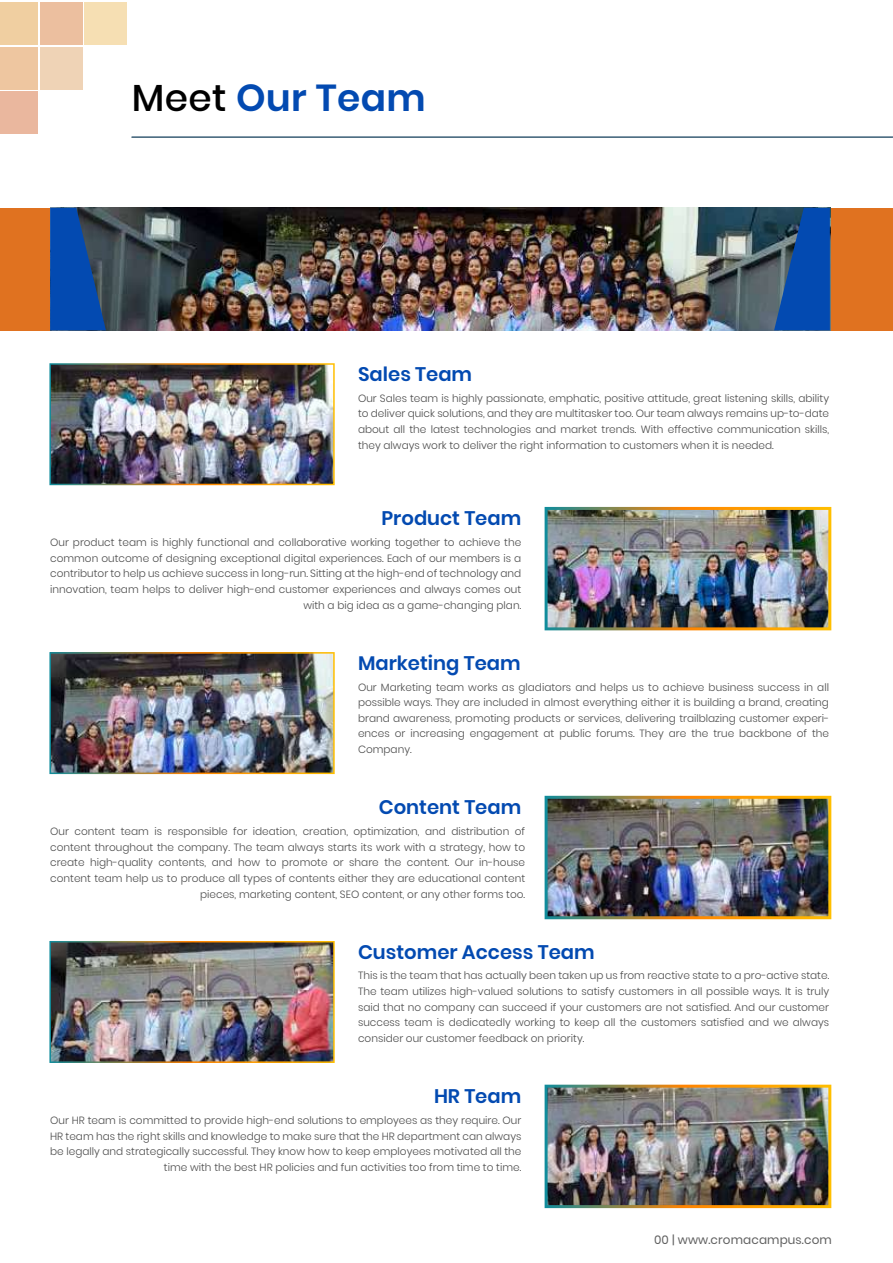
<style>
.page{position:relative;width:893px;height:1263px;background:#fff}
.page>*{position:absolute;margin:0;border:0;box-sizing:border-box;transform-origin:0 0}
.t1{font:600 37.5px "Poppins";letter-spacing:.01em;color:#034ab1}
.t2{font:600 19.65px "Poppins";color:#034ab1}
.t3{font:12px "Poppins";letter-spacing:.01em;color:#606060}
.t4{font:300 10.5px/15.6px "Poppins";color:#4c4c4c;text-align:justify}
.s1{font-weight:500;color:#000}
</style>
<div class="page">
<hr style="left:132px;top:136px;width:761px;height:2px;background:#053554">
<div style="left:0;top:91px;width:38px;height:43px;background:#eab79e"></div>
<div style="left:0;top:47px;width:38px;height:43px;background:#eec6a0"></div>
<div style="left:0;top:2px;width:38px;height:43px;background:#f0cfa1"></div>
<div style="left:40px;top:47px;width:42px;height:43px;background:#efd3b6"></div>
<div style="left:40px;top:2px;width:42px;height:43px;background:#ecbf9f"></div>
<div style="left:84px;top:2px;width:43px;height:43px;background:#f6dfb3"></div>
<div style="left:0;top:208px;width:893px;height:122px;background:#e07220"></div>
<img style="left:106px;top:208px;width:668px;height:122px">
<svg style="left:50px;top:208px;width:56px;height:122px;background:#134996"></svg>
<svg style="left:774px;top:208px;width:56px;height:122px;background:#144e9b"></svg>
<img style="left:49px;top:363px;width:286px;height:122px">
<img style="left:545px;top:507px;width:286px;height:123px">
<img style="left:49px;top:652px;width:286px;height:122px">
<img style="left:545px;top:796px;width:286px;height:123px">
<img style="left:49px;top:941px;width:286px;height:122px">
<img style="left:545px;top:1085px;width:286px;height:123px">
<h1 class="t1" style="left:132px;top:76px;width:295px"><span class="s1">Meet</span> Our Team</h1>
<h2 class="t2" style="left:358px;top:362px;width:116px">Sales Team</h2>
<p class="t4" style="left:358px;top:390px;width:473px">Our Sales team is highly passionate, emphatic, positive attitude, great listening skills, ability to deliver quick solutions, and they are multitasker too. Our team always remains up-to-date about all the latest technologies and market trends. With effective communication skills, they always work to deliver the right information to customers when it is needed.</p>
<h2 class="t2" style="left:381px;top:507px;width:141px">Product Team</h2>
<p class="t4" style="left:50px;top:535px;width:473px;text-align:right">Our product team is highly functional and collaborative working together to achieve the common outcome of designing exceptional digital experiences. Each of our members is a contributor to help us achieve success in long-run. Sitting at the high-end of technology and innovation, team helps to deliver high-end customer experiences and always comes out with a big idea as a game-changing plan.</p>
<h2 class="t2" style="left:358px;top:651px;width:164px">Marketing Team</h2>
<p class="t4" style="left:358px;top:679px;width:473px">Our Marketing team works as gladiators and helps us to achieve business success in all possible ways. They are included in almost everything either it is building a brand, creating brand awareness, promoting products or services, delivering trailblazing customer experi&shy;ences or increasing engagement at public forums. They are the true backbone of the Company.</p>
<h2 class="t2" style="left:379px;top:796px;width:144px">Content Team</h2>
<p class="t4" style="left:50px;top:823px;width:476px;text-align:right">Our content team is responsible for ideation, creation, optimization, and distribution of content throughout the company. The team always starts its work with a strategy, how to create high-quality contents, and how to promote or share the content. Our in-house content team help us to produce all types of contents either they are educational content pieces, marketing content, SEO content, or any other forms too.</p>
<h2 class="t2" style="left:358px;top:940px;width:238px">Customer Access Team</h2>
<p class="t4" style="left:358px;top:968px;width:473px">This is the team that has actually been taken up us from reactive state to a pro-active state.<br>The team utilizes high-valued solutions to satisfy customers in all possible ways. It is truly said that no company can succeed if your customers are not satisfied. And our customer success team is dedicatedly working to keep all the customers satisfied and we always consider our customer feedback on priority.</p>
<h2 class="t2" style="left:434px;top:1085px;width:89px">HR Team</h2>
<p class="t4" style="left:50px;top:1112px;width:473px;text-align:right">Our HR team is committed to provide high-end solutions to employees as they require. Our HR team has the right skills and knowledge to make sure that the HR department can always be legally and strategically successful. They know how to keep employees motivated all the time with the best HR policies and fun activities too from time to time.</p>
<p class="t3" style="left:654px;top:1233px;width:179px">00 | www.cromacampus.com</p>
</div>
